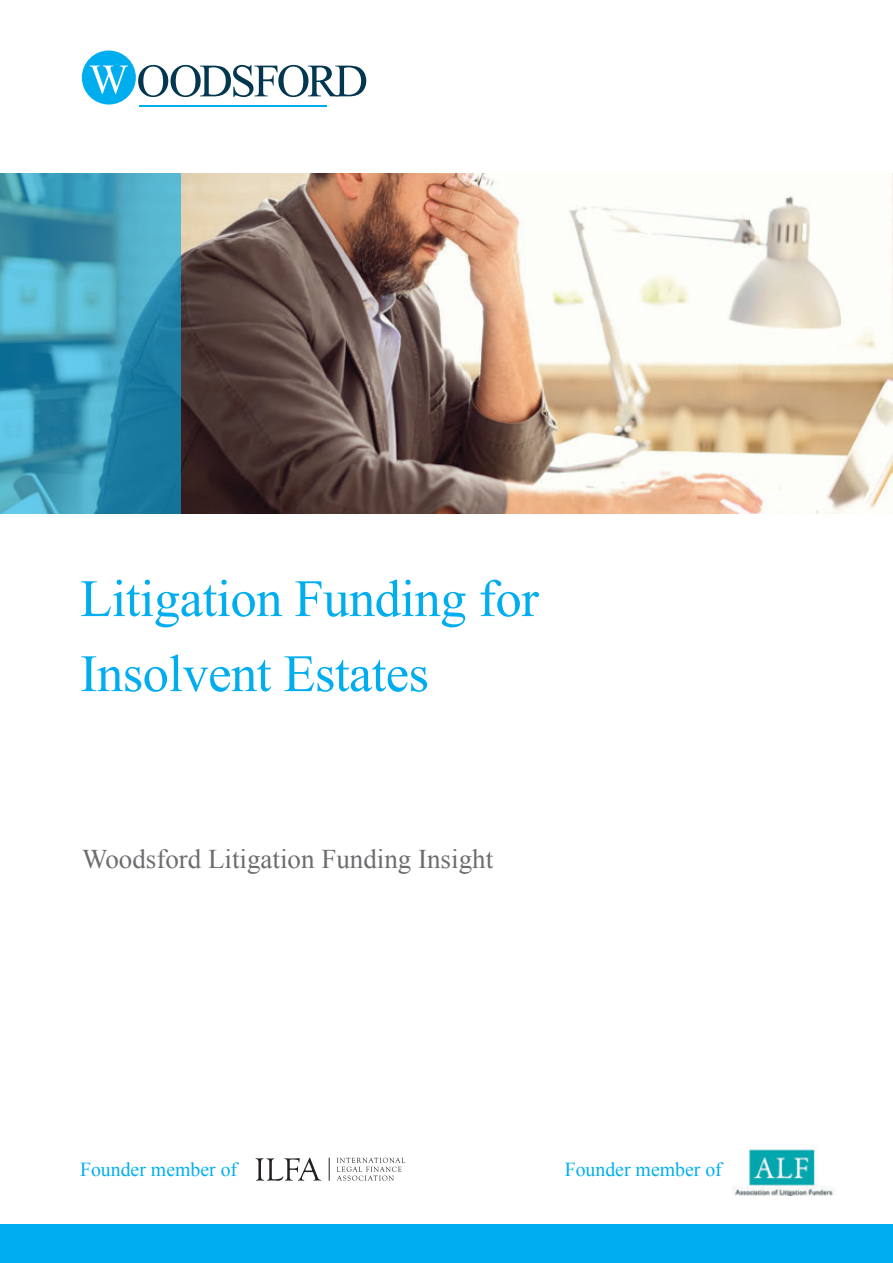
<style>
.page{position:relative;width:893px;height:1263px;background:#fff}
.page>*{position:absolute;margin:0;border:0;box-sizing:border-box;transform-origin:0 0}
.t1{font:52.5px "Times New Roman";letter-spacing:-.01em;color:#00aeef}
.t2{font:27px "Times New Roman";color:#6c6d70}
.t3{font:19.8px "Times New Roman";color:#00aeef}
</style>
<div class="page">
<div style="left:0;top:1225px;width:893px;height:38px;background:#00aeef"></div>
<img style="left:180px;top:173px;width:713px;height:341px">
<div style="left:0;top:172px;width:180px;height:342px;background:#00aeef;opacity:.6"></div>
<div style="left:0;top:146px;width:893px;height:27px;background:#fff"></div>
<img style="left:733px;top:1147px;width:100px;height:49px">
<div style="left:82px;top:51px;width:54px;height:54px;background:#00aeef;border-radius:50%"></div>
<svg style="left:90px;top:66px;width:38px;height:28px"></svg>
<svg style="left:138px;top:65px;width:228px;height:32px"></svg>
<hr style="left:139px;top:106px;width:187px;height:1px;background:#00aeef">
<svg style="left:329px;top:1158px;width:1px;height:23px"></svg>
<svg style="left:337px;top:1158px;width:68px;height:23px"></svg>
<svg style="left:256px;top:1158px;width:65px;height:23px"></svg>
<p class="t1" style="left:80px;top:569px;width:460px">Litigation Funding for</p>
<p class="t1" style="left:80px;top:644px;width:350px">Insolvent Estates</p>
<p class="t2" style="left:82px;top:844px;width:413px">Woodsford Litigation Funding Insight</p>
<p class="t3" style="left:80px;top:1159px;width:159px">Founder member of</p>
<p class="t3" style="left:565px;top:1158px;width:159px">Founder member of</p>
</div>
